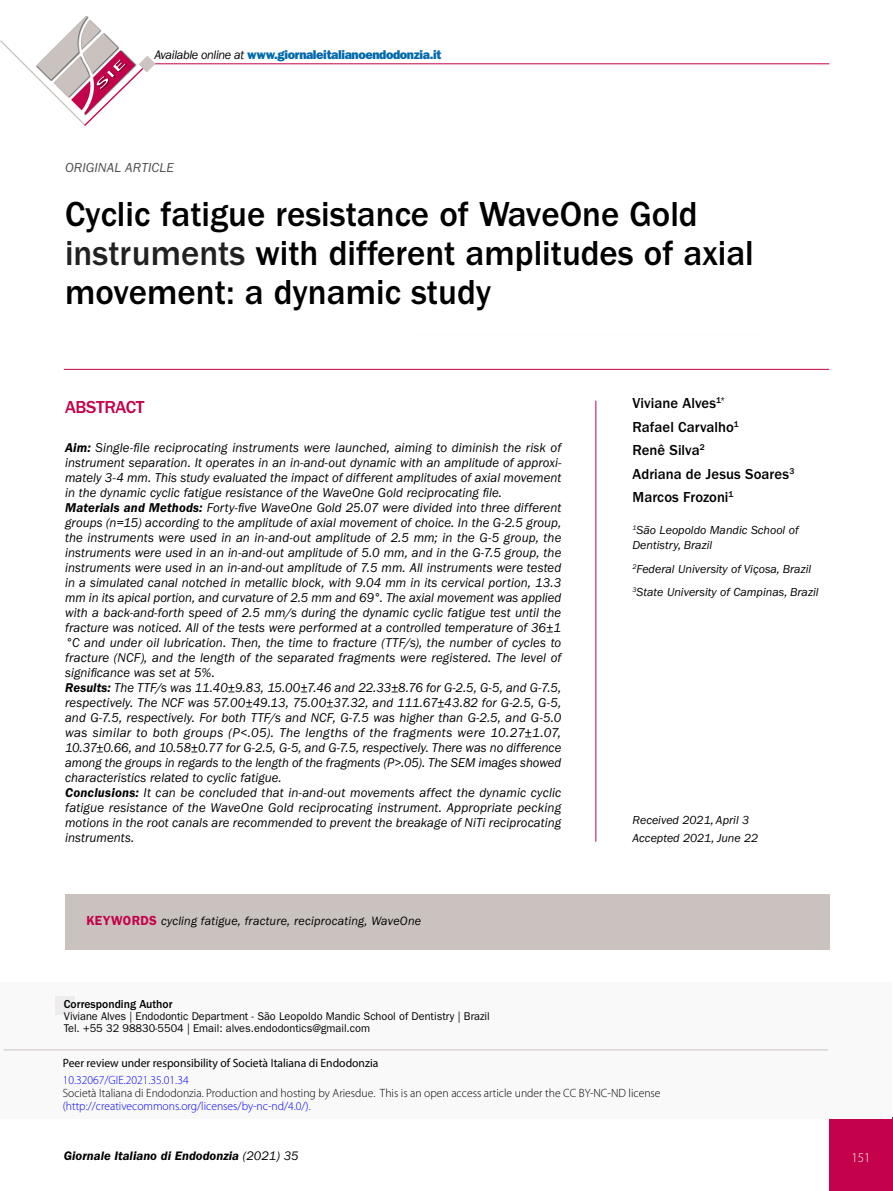
<style>
.page{position:relative;width:893px;height:1191px;background:#fff}
.page>*{position:absolute;margin:0;border:0;box-sizing:border-box;transform-origin:0 0}
._000_TIT{font:500 36px/39px "ITC Franklin Gothic Std";color:#000}
._000_TNT_01{font:500 18px "ITC Franklin Gothic Std";letter-spacing:-.02em;color:#c4014b}
._002_AUTORE{font:500 15px "ITC Franklin Gothic Std";letter-spacing:.005em;color:#000}
._000_OCC{font:italic 13.5px "ITC Franklin Gothic Std";letter-spacing:.005em;color:#4d4d4d}
.t1{font:300 13.5px "Myriad Pro";color:#fff}
._013_RIASSUNTO_ABSTR{font:italic 13.2px/15px "ITC Franklin Gothic Std";letter-spacing:.005em;color:#000;text-align:justify}
._013_RIASSUNTO_ABSTR-2{font:italic 13.2px/15px "ITC Franklin Gothic Std";letter-spacing:.005em;color:#000;text-align:justify;scale:.96 1}
.t2{font:12.75px "ITC Franklin Gothic Std Hvy";letter-spacing:-.03em;color:#0069ac}
.t3{font:italic 600 12.75px "ITC Franklin Gothic Std";color:#000}
._014_KEY_BOARD_TIT{font:italic 12.45px "ITC Franklin Gothic Std";letter-spacing:.02em;color:#000}
._003_AUT_CORSIVO{font:italic 12px/15px "ITC Franklin Gothic Std";color:#000}
.t4{font:300 12px "Myriad Pro";color:#000}
.t5{font:300 12px "Myriad Pro";color:#00f}
.t6{font:12px "Myriad Pro";color:#000}
.t7{font:500 12px "ITC Franklin Gothic Std";color:#000}
.t8{font:11.25px/12px "ITC Franklin Gothic Std";color:#000}
.s1{font-family:"ITC Franklin Gothic Std";font-style:italic;color:#000}
.s2{color:#212121}
.s3{font-weight:600}
.s4{font-weight:600;font-style:normal;font-size:13.2px;color:#c4014b}
.s5{font-weight:400}
</style>
<div class="page">
<hr style="left:147px;top:64px;width:682px;height:1px;background:#c4014b">
<div style="left:829px;top:1118px;width:64px;height:73px;background:#c4014b"></div>
<svg style="left:0;top:16px;width:155px;height:110px"></svg>
<div style="left:0;top:982px;width:892px;height:136px;background:#faf9f9"></div>
<hr style="left:3px;top:1049px;width:825px;height:1px;background:#cbc4c1">
<div style="left:55px;top:997px;width:20px;height:18px;background:#efedec"></div>
<hr style="left:596px;top:401px;width:1px;height:440px;background:#c4014b">
<div style="left:65px;top:894px;width:764px;height:56px;background:#c9c2be"></div>
<hr style="left:64px;top:369px;width:765px;height:1px;background:#c4014b">
<p class="t2" style="left:154px;top:47px;width:288px"><span class="s1">Available online at</span> www.giornaleitalianoendodonzia.it</p>
<p class="_000_OCC" style="left:65px;top:160px;width:110px">ORIGINAL ARTICLE</p>
<p class="_000_TIT" style="left:65px;top:195px;width:690px">Cyclic fatigue resistance of WaveOne Gold <span class="s2">instruments</span> with different amplitudes of axial movement: a dynamic study</p>
<p class="_000_TNT_01" style="left:65px;top:397px;width:81px">ABSTRACT</p>
<p class="_013_RIASSUNTO_ABSTR" style="left:65px;top:440px;width:498px"><span class="s3">Aim:</span> Single-file reciprocating instruments were launched, aiming to diminish the risk of instrument separation. It operates in an in-and-out dynamic with an amplitude of approxi&shy;mately 3-4 mm. This study evaluated the impact of different amplitudes of axial movement in the dynamic cyclic fatigue resistance of the WaveOne Gold reciprocating file.</p>
<p class="_013_RIASSUNTO_ABSTR" style="left:65px;top:500px;width:498px"><span class="s3">Materials and Methods:</span> Forty-five WaveOne Gold 25.07 were divided into three different groups (n=15) according to the amplitude of axial movement of choice. In the G-2.5 group, the instruments were used in an in-and-out amplitude of 2.5 mm; in the G-5 group, the instruments were used in an in-and-out amplitude of 5.0 mm, and in the G-7.5 group, the instruments were used in an in-and-out amplitude of 7.5 mm. All instruments were tested in a simulated canal notched in metallic block, with 9.04 mm in its cervical portion, 13.3 mm in its apical portion, and curvature of 2.5 mm and 69°. The axial movement was applied with a back-and-forth speed of 2.5 mm/s during the dynamic cyclic fatigue test until the fracture was noticed. All of the tests were performed at a controlled temperature of 36±1</p>
<p class="_013_RIASSUNTO_ABSTR" style="left:65px;top:635px;width:498px">°C and under oil lubrication. Then, the time to fracture (TTF/s), the number of cycles to fracture (NCF), and the length of the separated fragments were registered. The level of significance was set at 5%.</p>
<p class="_013_RIASSUNTO_ABSTR-2" style="left:65px;top:680px;width:518px"><span class="s3">Results:</span> The TTF/s was 11.40±9.83, 15.00±7.46 and 22.33±8.76 for G-2.5, G-5, and G-7.5, respectively. The NCF was 57.00±49.13, 75.00±37.32, and 111.67±43.82 for G-2.5, G-5, and G-7.5, respectively. For both TTF/s and NCF, G-7.5 was higher than G-2.5, and G-5.0 was similar to both groups (P&lt;.05). The lengths of the fragments were 10.27±1.07, 10.37±0.66, and 10.58±0.77 for G-2.5, G-5, and G-7.5, respectively. There was no difference among the groups in regards to the length of the fragments (P&gt;.05). The SEM images showed characteristics related to cyclic fatigue.</p>
<p class="_013_RIASSUNTO_ABSTR" style="left:65px;top:785px;width:498px"><span class="s3">Conclusions:</span> It can be concluded that in-and-out movements affect the dynamic cyclic fatigue resistance of the WaveOne Gold reciprocating instrument. Appropriate pecking motions in the root canals are recommended to prevent the breakage of NiTi reciprocating instruments.</p>
<p class="_014_KEY_BOARD_TIT" style="left:86px;top:913px;width:336px"><span class="s4">KEYWORDS</span> cycling fatigue, fracture, reciprocating, WaveOne</p>
<p class="t7" style="left:64px;top:997px;width:110px">Corresponding Author</p>
<p class="t8" style="left:64px;top:1010px;width:428px">Viviane Alves | Endodontic Department - São Leopoldo Mandic School of Dentistry | Brazil<br>Tel. +55 32 98830-5504 | Email: alves.endodontics@gmail.com</p>
<p class="t6" style="left:63px;top:1056px;width:317px">Peer review under responsibility of Società Italiana di Endodonzia</p>
<p class="_002_AUTORE" style="left:632px;top:394px;width:94px">Viviane Alves<sup>1*</sup></p>
<p class="_002_AUTORE" style="left:632px;top:418px;width:108px">Rafael Carvalho<sup>1</sup></p>
<p class="_002_AUTORE" style="left:632px;top:441px;width:74px">Renê Silva<sup>2</sup></p>
<p class="_002_AUTORE" style="left:632px;top:465px;width:163px">Adriana de Jesus Soares<sup>3</sup></p>
<p class="_002_AUTORE" style="left:632px;top:489px;width:102px">Marcos Frozoni<sup>1</sup></p>
<p class="_003_AUT_CORSIVO" style="left:632px;top:523px;width:168px"><sup>1</sup>São Leopoldo Mandic School of<br>Dentistry, Brazil</p>
<p class="_003_AUT_CORSIVO" style="left:632px;top:561px;width:180px"><sup>2</sup>Federal University of Viçosa, Brazil</p>
<p class="_003_AUT_CORSIVO" style="left:632px;top:585px;width:188px"><sup>3</sup>State University of Campinas, Brazil</p>
<p class="_003_AUT_CORSIVO" style="left:632px;top:812px;width:118px">Received 2021, April 3</p>
<p class="_003_AUT_CORSIVO" style="left:632px;top:830px;width:127px">Accepted 2021, June 22</p>
<p class="t5" style="left:63px;top:1073px;width:127px">10.32067/GIE.2021.35.01.34</p>
<p class="t4" style="left:63px;top:1086px;width:599px">Società Italiana di Endodonzia. Production and hosting by Ariesdue. This is an open access article under the CC BY-NC-ND license</p>
<p class="t5" style="left:63px;top:1099px;width:249px">(http://creativecommons.org/licenses/by-nc-nd/4.0/).</p>
<p class="t3" style="left:64px;top:1148px;width:236px">Giornale Italiano di Endodonzia <span class="s5">(2021) 35</span></p>
<p class="t1" style="left:851px;top:1150px;width:21px">151</p>
</div>
